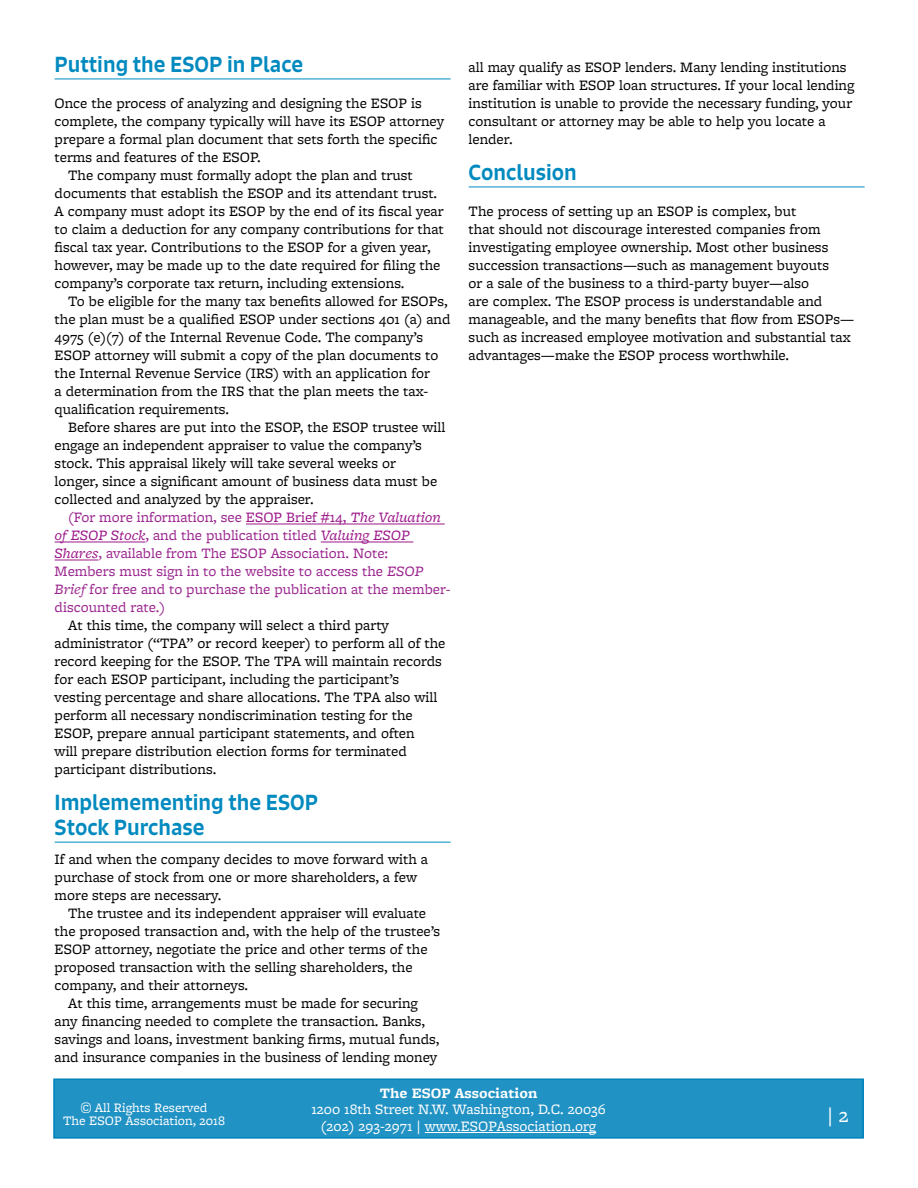
<style>
.page{position:relative;width:918px;height:1188px;background:#fff}
.page>*{position:absolute;margin:0;border:0;box-sizing:border-box;transform-origin:0 0}
.t1{font:500 21px/25.2px "Signo";color:#008abf}
.t2{font:21px "Freight Micro Pro";color:#fff}
.t3{font:15px/18px "Freight Micro Pro";color:#000}
.t4{font:15px "Freight Micro Pro";color:#9a258f}
.t5{font:15px/16.5px "Freight Micro Pro";color:#fff;text-align:center}
.t6{font:700 15px "Freight Micro Pro";color:#fff}
.t7{font:13.5px/13.5px "Freight Micro Pro";color:#fff;text-align:center}
.s1{color:#9b1889}
.s2{font-style:italic;color:#9b1889}
.s3{font-style:italic}
</style>
<div class="page">
<div style="left:54px;top:1079px;width:809px;height:59px;background:#2192c4"></div>
<hr style="left:425px;top:1132px;width:171px;height:1px;background:#fff">
<div style="left:53px;top:1078px;width:811px;height:61px;border:2px solid #0082bb"></div>
<hr style="left:55px;top:79px;width:396px;height:1px;background:#008abf">
<hr style="left:246px;top:524px;width:199px;height:1px;background:#9b1889">
<hr style="left:55px;top:542px;width:90px;height:1px;background:#9b1889">
<hr style="left:321px;top:542px;width:92px;height:1px;background:#9b1889">
<hr style="left:55px;top:560px;width:43px;height:1px;background:#9b1889">
<hr style="left:55px;top:842px;width:396px;height:1px;background:#008abf">
<hr style="left:469px;top:187px;width:396px;height:1px;background:#008abf">
<h1 class="t1" style="left:55px;top:52px;width:250px">Putting the ESOP in Place</h1>
<p class="t3" style="left:55px;top:94px;width:369px">Once the process of analyzing and designing the ESOP is</p>
<p class="t3" style="left:55px;top:112px;width:391px">complete, the company typically will have its ESOP attorney</p>
<p class="t3" style="left:55px;top:130px;width:384px">prepare a formal plan document that sets forth the specific</p>
<p class="t3" style="left:55px;top:148px;width:208px">terms and features of the ESOP.</p>
<p class="t3" style="left:68px;top:166px;width:346px">The company must formally adopt the plan and trust</p>
<p class="t3" style="left:55px;top:184px;width:384px">documents that establish the ESOP and its attendant trust.</p>
<p class="t3" style="left:55px;top:202px;width:391px">A company must adopt its ESOP by the end of its fiscal year</p>
<p class="t3" style="left:55px;top:220px;width:391px">to claim a deduction for any company contributions for that</p>
<p class="t3" style="left:55px;top:238px;width:378px">fiscal tax year. Contributions to the ESOP for a given year,</p>
<p class="t3" style="left:55px;top:256px;width:387px">however, may be made up to the date required for filing the</p>
<p class="t3" style="left:55px;top:274px;width:351px">company’s corporate tax return, including extensions.</p>
<p class="t3" style="left:68px;top:292px;width:381px">To be eligible for the many tax benefits allowed for ESOPs,</p>
<p class="t3" style="left:55px;top:310px;width:397px">the plan must be a qualified ESOP under sections 401 (a) and</p>
<p class="t3" style="left:55px;top:328px;width:370px">4975 (e)(7) of the Internal Revenue Code. The company’s</p>
<p class="t3" style="left:55px;top:346px;width:385px">ESOP attorney will submit a copy of the plan documents to</p>
<p class="t3" style="left:55px;top:364px;width:377px">the Internal Revenue Service (IRS) with an application for</p>
<p class="t3" style="left:55px;top:382px;width:375px">a determination from the IRS that the plan meets the tax-</p>
<p class="t3" style="left:55px;top:400px;width:176px">qualification requirements.</p>
<p class="t3" style="left:68px;top:418px;width:379px">Before shares are put into the ESOP, the ESOP trustee will</p>
<p class="t3" style="left:55px;top:436px;width:369px">engage an independent appraiser to value the company’s</p>
<p class="t3" style="left:55px;top:454px;width:343px">stock. This appraisal likely will take several weeks or</p>
<p class="t3" style="left:55px;top:472px;width:384px">longer, since a significant amount of business data must be</p>
<p class="t3" style="left:55px;top:490px;width:261px">collected and analyzed by the appraiser.</p>
<p class="t4" style="left:68px;top:507px;width:374px">(For more information, see <span class="s1">ESOP Brief #14,</span> <span class="s2">The Valuation</span></p>
<p class="t4" style="left:55px;top:525px;width:356px"><span class="s2">of ESOP Stock</span><span class="s1">,</span> and the publication titled <span class="s2">Valuing ESOP</span></p>
<p class="t4" style="left:55px;top:543px;width:335px"><span class="s2">Shares</span>, available from The ESOP Association. Note:</p>
<p class="t4" style="left:55px;top:561px;width:370px">Members must sign in to the website to access the <span class="s3">ESOP</span></p>
<p class="t4" style="left:55px;top:579px;width:398px"><span class="s3">Brief</span> for free and to purchase the publication at the member-</p>
<p class="t4" style="left:55px;top:597px;width:112px">discounted rate.)</p>
<p class="t3" style="left:55px;top:616px;width:392px;text-indent:14px">At this time, the company will select a third party administrator (“TPA” or record keeper) to perform all of the record keeping for the ESOP. The TPA will maintain records for each ESOP participant, including the participant’s vesting percentage and share allocations. The TPA also will perform all necessary nondiscrimination testing for the ESOP, prepare annual participant statements, and often<br>will prepare distribution election forms for terminated participant distributions.</p>
<h1 class="t1" style="left:55px;top:790px;width:265px">Implemementing the ESOP<br>Stock Purchase</h1>
<p class="t3" style="left:55px;top:850px;width:375px">If and when the company decides to move forward with a purchase of stock from one or more shareholders, a few more steps are necessary.</p>
<p class="t3" style="left:55px;top:904px;width:387px;text-indent:14px">The trustee and its independent appraiser will evaluate the proposed transaction and, with the help of the trustee’s ESOP attorney, negotiate the price and other terms of the proposed transaction with the selling shareholders, the company, and their attorneys.</p>
<p class="t3" style="left:55px;top:994px;width:386px;text-indent:14px">At this time, arrangements must be made for securing any financing needed to complete the transaction. Banks, savings and loans, investment banking firms, mutual funds, and insurance companies in the business of lending money</p>
<p class="t3" style="left:469px;top:58px;width:387px">all may qualify as ESOP lenders. Many lending institutions are familiar with ESOP loan structures. If your local lending institution is unable to provide the necessary funding, your consultant or attorney may be able to help you locate a lender.</p>
<h1 class="t1" style="left:469px;top:160px;width:110px">Conclusion</h1>
<p class="t3" style="left:469px;top:202px;width:387px">The process of setting up an ESOP is complex, but<br>that should not discourage interested companies from investigating employee ownership. Most other business succession transactions—such as management buyouts<br>or a sale of the business to a third-party buyer—also<br>are complex. The ESOP process is understandable and manageable, and the many benefits that flow from ESOPs— such as increased employee motivation and substantial tax advantages—make the ESOP process worthwhile.</p>
<p class="t6" style="left:380px;top:1082px;width:159px">The ESOP Association</p>
<p class="t5" style="left:311px;top:1100px;width:296px">1200 18th Street N.W. Washington, D.C. 20036 (202) 293-2971 | www.ESOPAssociation.org</p>
<p class="t7" style="left:63px;top:1100px;width:164px">© All Rights Reserved<br>The ESOP Association, 2018</p>
<h1 class="t2" style="left:827px;top:1100px;width:23px">| 2</h1>
</div>
